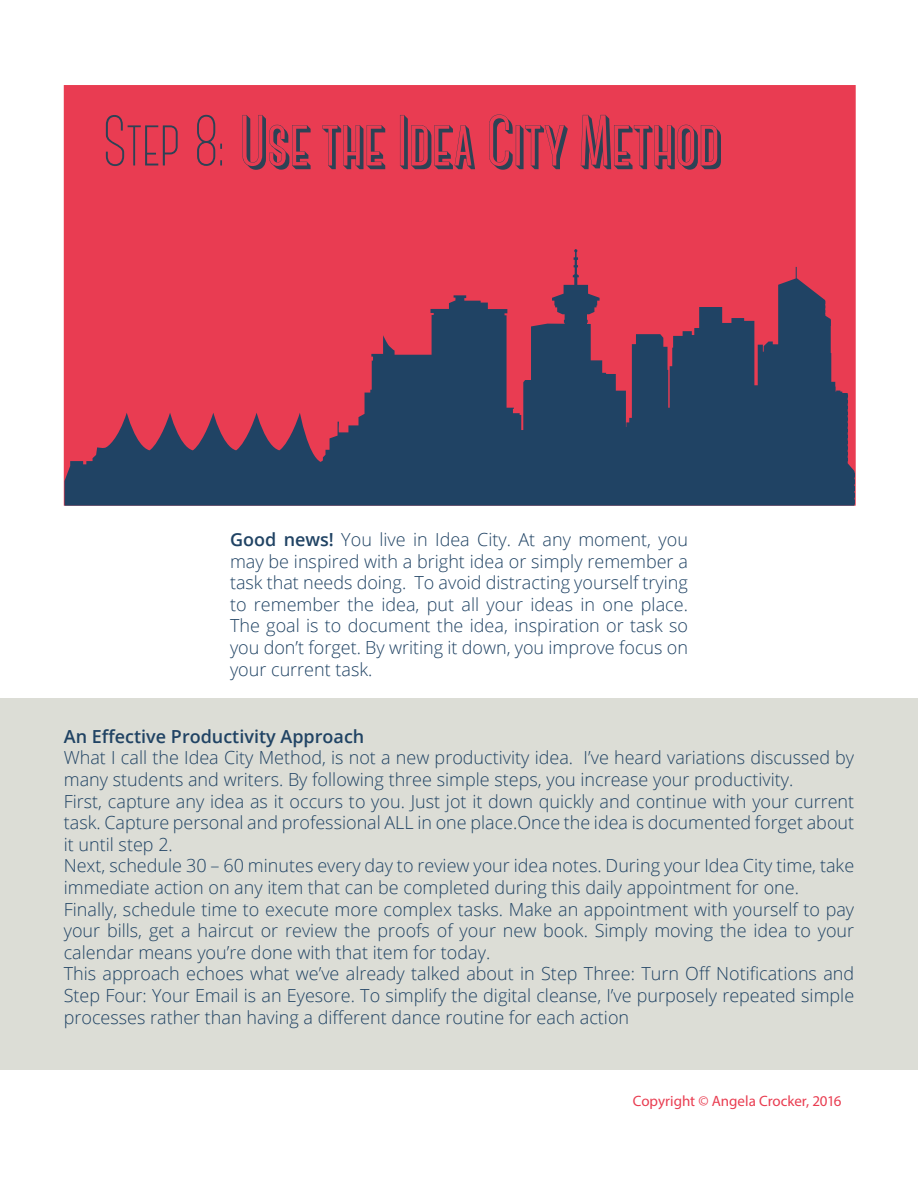
<style>
.page{position:relative;width:918px;height:1188px;background:#fff}
.page>*{position:absolute;margin:0;border:0;box-sizing:border-box;transform-origin:0 0}
.t1{font:71.7px "Canter Bold 3 D";letter-spacing:-.01em;color:#2d4255}
.t2{font:300 18px/21.6px "Open Sans";color:#204364;text-align:justify}
.t3{font:600 18px "Open Sans";color:#204364}
.t4{font:15px "Myriad Pro";color:#e93d51}
.s1{font-family:"Canter";font-weight:300}
.s2{font-weight:600}
</style>
<div class="page">
<div style="left:0;top:698px;width:918px;height:372px;background:#dcddd6"></div>
<div style="left:64px;top:85px;width:792px;height:421px;background:#e93c52;border:2px solid #e93d51"></div>
<svg style="left:65px;top:249px;width:790px;height:257px;fill:#204364"></svg>
<h1 class="t1" style="left:103px;top:105px;width:620px"><span class="s1">Step 8:</span> Use the Idea City Method</h1>
<p class="t2" style="left:230px;top:528px;width:459px"><span class="s2">Good news!</span> You live in Idea City. At any moment, you may be inspired with a bright idea or simply remember a task that needs doing. To avoid distracting yourself trying to remember the idea, put all your ideas in one place.<br>The goal is to document the idea, inspiration or task so you don’t forget. By writing it down, you improve focus on your current task.</p>
<p class="t3" style="left:64px;top:724px;width:302px">An Effective Productivity Approach</p>
<p class="t2" style="left:64px;top:747px;width:792px;text-align:left">What I call the Idea City Method, is not a new productivity idea. I’ve heard variations discussed by many students and writers. By following three simple steps, you increase your productivity.<br>First, capture any idea as it occurs to you. Just jot it down quickly and continue with your current task. Capture personal and professional ALL in one place.Once the idea is documented forget about it until step 2.<br>Next, schedule 30 – 60 minutes every day to review your idea notes. During your Idea City time, take immediate action on any item that can be completed during this daily appointment for one.<br>Finally, schedule time to execute more complex tasks. Make an appointment with yourself to pay your bills, get a haircut or review the proofs of your new book. Simply moving the idea to your calendar means you’re done with that item for today.<br>This approach echoes what we’ve already talked about in Step Three: Turn Off Notifications and Step Four: Your Email is an Eyesore. To simplify the digital cleanse, I’ve purposely repeated simple processes rather than having a different dance routine for each action</p>
<p class="t4" style="left:633px;top:1092px;width:210px">Copyright © Angela Crocker, 2016</p>
</div>
